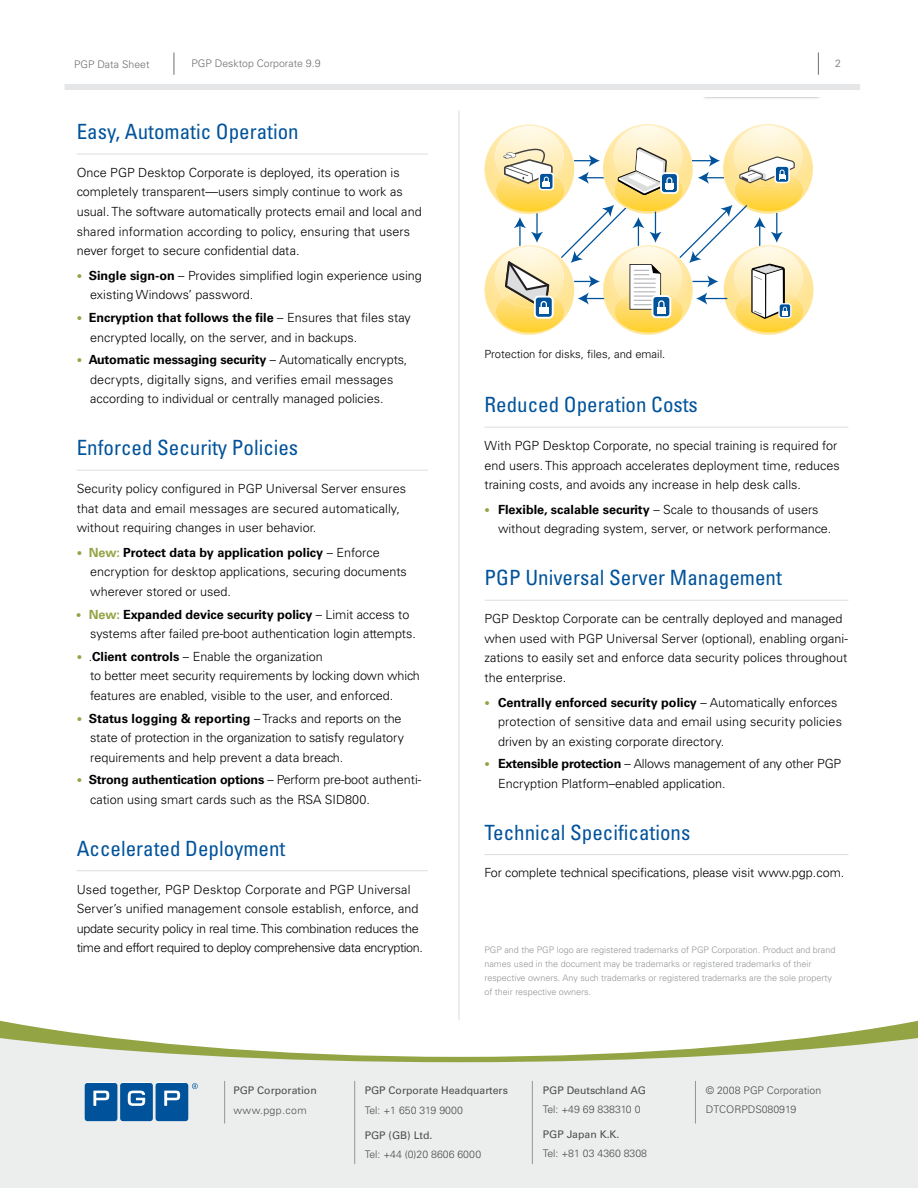
<style>
.page{position:relative;width:918px;height:1188px;background:#fff}
.page>*{position:absolute;margin:0;border:0;box-sizing:border-box;transform-origin:0 0}
.t1{font:condensed 21px "Univers LT Std";color:#00539b}
.t2{font:300 12.6px/19.5px "Univers LT Std";color:#000}
.t3{font:300 12.6px/19.5px "Univers LT Std";letter-spacing:-.02em;color:#000}
.t4{font:300 11.25px "Univers LT Std";color:#000}
.t5{font:300 10.5px/18.9px "Univers LT Std";color:#4d4d4f}
.t6{font:10.5px "Univers LT Std";color:#4d4d4f}
.t7{font:300 10.5px "Univers LT Std";color:#6d6f71}
.t8{font:300 10.5px "Univers LT Std";letter-spacing:.04em;color:#4d4d4f}
.t9{font:300 9px/14.2px "Univers LT Std";color:#939598}
.s1{font-size:10.8px;color:#93a445}
.s2{font-weight:700}
.s3{font-weight:700;color:#93a445}
.s4{font-weight:700;font-size:10.8px;color:#93a445}
</style>
<div class="page">
<hr style="left:77px;top:154px;width:351px;height:1px;background:#dcddde">
<hr style="left:77px;top:470px;width:351px;height:1px;background:#dcddde">
<hr style="left:77px;top:870px;width:351px;height:1px;background:#dcddde">
<hr style="left:459px;top:110px;width:1px;height:910px;background:#dcddde">
<div style="left:64px;top:84px;width:796px;height:6px;background:#e5e6e7"></div>
<svg style="left:0;top:1018px;width:918px;height:18px"></svg>
<svg style="left:0;top:1036px;width:918px;height:152px;background:#e8eae5"></svg>
<svg style="left:85px;top:1083px;width:113px;height:38px;background:#3676ae"></svg>
<hr style="left:354px;top:1081px;width:1px;height:83px;background:#939598">
<hr style="left:532px;top:1081px;width:1px;height:83px;background:#939598">
<hr style="left:695px;top:1081px;width:1px;height:42px;background:#939598">
<hr style="left:224px;top:1081px;width:1px;height:42px;background:#939598">
<svg style="left:818px;top:52px;width:1px;height:23px"></svg>
<hr style="left:484px;top:427px;width:364px;height:1px;background:#dcddde">
<hr style="left:484px;top:600px;width:364px;height:1px;background:#dcddde">
<hr style="left:484px;top:854px;width:364px;height:1px;background:#dcddde">
<svg style="left:174px;top:52px;width:1px;height:23px"></svg>
<svg style="left:484px;top:124px;width:330px;height:211px"></svg>
<p class="t7" style="left:74px;top:57px;width:77px">PGP Data Sheet</p>
<p class="t7" style="left:192px;top:57px;width:130px">PGP Desktop Corporate 9.9</p>
<p class="t7" style="left:835px;top:57px;width:7px">2</p>
<h1 class="t1" style="left:77px;top:118px;width:224px">Easy, Automatic Operation</h1>
<p class="t2" style="left:77px;top:163px;width:347px">Once PGP Desktop Corporate is deployed, its operation is completely transparent—users simply continue to work as usual. The software automatically protects email and local and shared information according to policy, ensuring that users never forget to secure confidential data.</p>
<p class="t2" style="left:90px;top:266px;width:333px;text-indent:-13px"><span class="s1">•</span> <span class="s2">Single sign-on</span> – Provides simplified login experience using existing Windows’ password.</p>
<p class="t2" style="left:90px;top:308px;width:322px;text-indent:-13px"><span class="s1">•</span> <span class="s2">Encryption that follows the file</span> – Ensures that files stay encrypted locally, on the server, and in backups.</p>
<p class="t2" style="left:90px;top:350px;width:319px;text-indent:-13px"><span class="s1">•</span> <span class="s2">Automatic messaging security</span> – Automatically encrypts, decrypts, digitally signs, and verifies email messages according to individual or centrally managed policies.</p>
<h1 class="t1" style="left:77px;top:434px;width:223px">Enforced Security Policies</h1>
<p class="t2" style="left:77px;top:479px;width:331px">Security policy configured in PGP Universal Server ensures that data and email messages are secured automatically, without requiring changes in user behavior.</p>
<p class="t2" style="left:90px;top:543px;width:318px;text-indent:-13px"><span class="s1">•</span> <span class="s3">New:</span> <span class="s2">Protect data by application policy</span> – Enforce encryption for desktop applications, securing documents wherever stored or used.</p>
<p class="t2" style="left:90px;top:605px;width:327px;text-indent:-13px"><span class="s4">•</span> <span class="s3">New:</span> <span class="s2">Expanded device security policy</span> – Limit access to systems after failed pre-boot authentication login attempts.</p>
<p class="t2" style="left:90px;top:647px;width:331px;text-indent:-13px"><span class="s1">•</span> .<span class="s2">Client controls</span> – Enable the organization<br>to better meet security requirements by locking down which features are enabled, visible to the user, and enforced.</p>
<p class="t2" style="left:90px;top:708px;width:316px;text-indent:-13px"><span class="s1">•</span> <span class="s2">Status logging &amp; reporting</span> – Tracks and reports on the state of protection in the organization to satisfy regulatory requirements and help prevent a data breach.</p>
<p class="t2" style="left:90px;top:770px;width:333px;text-indent:-13px"><span class="s1">•</span> <span class="s2">Strong authentication options</span> – Perform pre-boot authenti&shy;cation using smart cards such as the RSA SID800.</p>
<h1 class="t1" style="left:77px;top:835px;width:210px">Accelerated Deployment</h1>
<p class="t3" style="left:77px;top:879px;width:348px">Used together, PGP Desktop Corporate and PGP Universal Server’s unified management console establish, enforce, and update security policy in real time. This combination reduces the time and effort required to deploy comprehensive data encryption.</p>
<p class="t4" style="left:484px;top:347px;width:182px">Protection for disks, files, and email.</p>
<h1 class="t1" style="left:484px;top:391px;width:215px">Reduced Operation Costs</h1>
<p class="t2" style="left:484px;top:436px;width:357px">With PGP Desktop Corporate, no special training is required for end users. This approach accelerates deployment time, reduces training costs, and avoids any increase in help desk calls.</p>
<p class="t2" style="left:498px;top:500px;width:335px;text-indent:-14px"><span class="s1">•</span> <span class="s2">Flexible, scalable security</span> – Scale to thousands of users without degrading system, server, or network performance.</p>
<h1 class="t1" style="left:484px;top:565px;width:299px">PGP Universal Server Management</h1>
<p class="t2" style="left:484px;top:609px;width:365px">PGP Desktop Corporate can be centrally deployed and managed when used with PGP Universal Server (optional), enabling organi&shy;zations to easily set and enforce data security polices throughout the enterprise.</p>
<p class="t2" style="left:498px;top:692px;width:346px;text-indent:-14px"><span class="s1">•</span> <span class="s2">Centrally enforced security policy</span> – Automatically enforces protection of sensitive data and email using security policies driven by an existing corporate directory.</p>
<p class="t2" style="left:498px;top:754px;width:345px;text-indent:-14px"><span class="s1">•</span> <span class="s2">Extensible protection</span> – Allows management of any other PGP<br>Encryption Platform–enabled application.</p>
<h1 class="t1" style="left:484px;top:819px;width:207px">Technical Specifications</h1>
<p class="t2" style="left:484px;top:863px;width:361px">For complete technical specifications, please visit www.pgp.com.</p>
<p class="t9" style="left:484px;top:942px;width:352px">PGP and the PGP logo are registered trademarks of PGP Corporation. Product and brand names used in the document may be trademarks or registered trademarks of their respective owners. Any such trademarks or registered trademarks are the sole property of their respective owners.</p>
<p class="t6" style="left:233px;top:1084px;width:85px">PGP Corporation</p>
<p class="t8" style="left:233px;top:1104px;width:75px">www.pgp.com</p>
<p class="t6" style="left:365px;top:1084px;width:145px">PGP Corporate Headquarters</p>
<p class="t5" style="left:365px;top:1101px;width:100px">Tel: +1 650 319 9000</p>
<p class="t6" style="left:365px;top:1129px;width:69px">PGP (GB) Ltd.</p>
<p class="t5" style="left:365px;top:1145px;width:118px">Tel: +44 (0)20 8606 6000</p>
<p class="t6" style="left:543px;top:1084px;width:105px">PGP Deutschland AG</p>
<p class="t5" style="left:543px;top:1100px;width:99px">Tel: +49 69 838310 0</p>
<p class="t6" style="left:543px;top:1128px;width:78px">PGP Japan K.K.</p>
<p class="t5" style="left:543px;top:1144px;width:106px">Tel: +81 03 4360 8308</p>
<p class="t5" style="left:706px;top:1081px;width:117px">© 2008 PGP Corporation<br>DTCORPDS080919</p>
</div>
